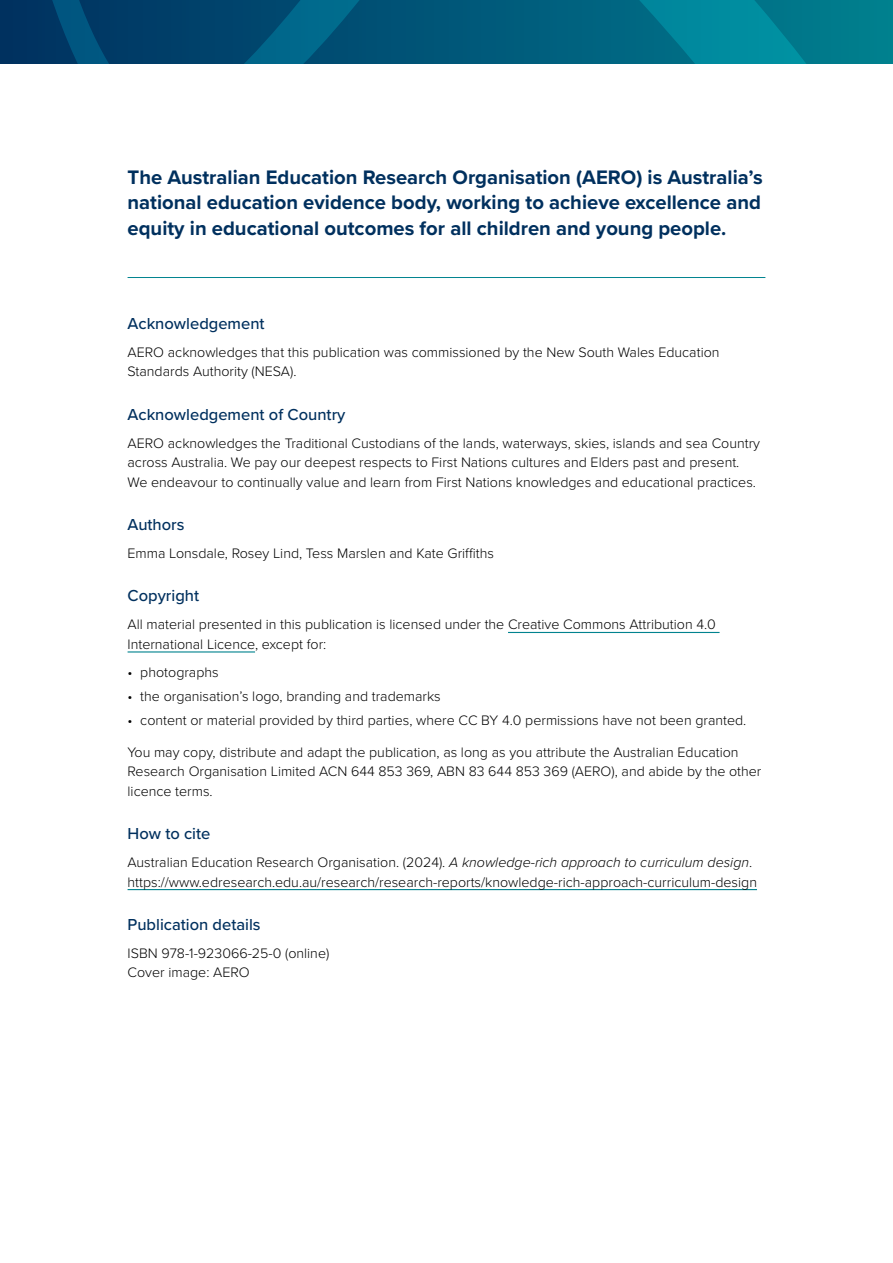
<style>
.page{position:relative;width:893px;height:1263px;background:#fff}
.page>*{position:absolute;margin:0;border:0;box-sizing:border-box;transform-origin:0 0}
.AERO_Intro{font:700 20.25px/25.5px "Proxima Nova";color:#00305e;text-align:justify}
.Info_heading{font:500 16.5px "Proxima Nova";color:#00305e}
.Info_body{font:300 14.25px/19.5px "Proxima Nova";color:#000}
.s1{font-style:italic}
</style>
<div class="page">
<svg style="left:13px;top:0;width:880px;height:64px;background:#005e7e"></svg>
<hr style="left:128px;top:277px;width:637px;height:1px;background:#01838f">
<hr style="left:508px;top:632px;width:212px;height:1px;background:#01838f">
<hr style="left:128px;top:651px;width:127px;height:1px;background:#01838f">
<hr style="left:128px;top:889px;width:629px;height:1px;background:#01838f">
<p class="AERO_Intro" style="left:128px;top:164px;width:637px">The Australian Education Research Organisation (AERO) is Australia’s national education evidence body, working to achieve excellence and equity in educational outcomes for all children and young people.</p>
<h1 class="Info_heading" style="left:128px;top:311px;width:139px">Acknowledgement</h1>
<p class="Info_body" style="left:128px;top:342px;width:593px">AERO acknowledges that this publication was commissioned by the New South Wales Education<br>Standards Authority (NESA).</p>
<h1 class="Info_heading" style="left:128px;top:402px;width:219px">Acknowledgement of Country</h1>
<p class="Info_body" style="left:128px;top:432px;width:634px">AERO acknowledges the Traditional Custodians of the lands, waterways, skies, islands and sea Country across Australia. We pay our deepest respects to First Nations cultures and Elders past and present.<br>We endeavour to continually value and learn from First Nations knowledges and educational practices.</p>
<h1 class="Info_heading" style="left:128px;top:512px;width:59px">Authors</h1>
<p class="Info_body" style="left:128px;top:543px;width:368px">Emma Lonsdale, Rosey Lind, Tess Marslen and Kate Griffiths</p>
<h1 class="Info_heading" style="left:128px;top:584px;width:73px">Copyright</h1>
<p class="Info_body" style="left:128px;top:614px;width:590px">All material presented in this publication is licensed under the Creative Commons Attribution 4.0<br>International Licence, except for:</p>
<p class="Info_body" style="left:128px;top:662px;width:93px">• photographs</p>
<p class="Info_body" style="left:128px;top:685px;width:315px">• the organisation’s logo, branding and trademarks</p>
<p class="Info_body" style="left:128px;top:709px;width:620px">• content or material provided by third parties, where CC BY 4.0 permissions have not been granted.</p>
<p class="Info_body" style="left:128px;top:741px;width:635px">You may copy, distribute and adapt the publication, as long as you attribute the Australian Education<br>Research Organisation Limited ACN 644 853 369, ABN 83 644 853 369 (AERO), and abide by the other licence terms.</p>
<h1 class="Info_heading" style="left:128px;top:821px;width:84px">How to cite</h1>
<p class="Info_body" style="left:128px;top:852px;width:631px">Australian Education Research Organisation. (2024). <span class="s1">A knowledge-rich approach to curriculum design</span>. https://www.edresearch.edu.au/research/research-reports/knowledge-rich-approach-curriculum-design</p>
<h1 class="Info_heading" style="left:128px;top:912px;width:135px">Publication details</h1>
<p class="Info_body" style="left:128px;top:943px;width:203px">ISBN 978-1-923066-25-0 (online)</p>
<p class="Info_body" style="left:128px;top:962px;width:124px">Cover image: AERO</p>
</div>
